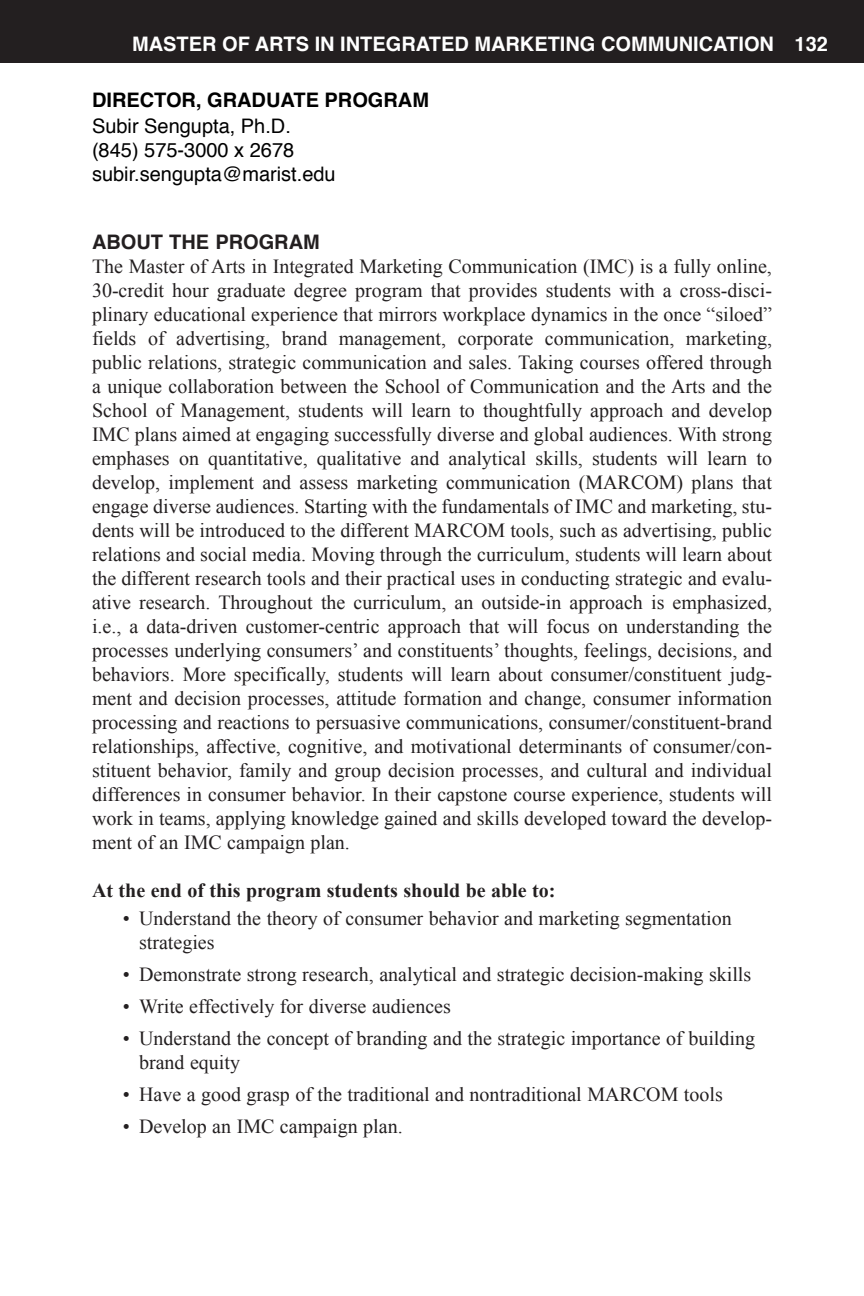
<style>
.page{position:relative;width:864px;height:1296px;background:#fff}
.page>*{position:absolute;margin:0;border:0;box-sizing:border-box;transform-origin:0 0}
.First_Paragraph{font:20px/24px "Times New Roman";color:#231f20}
.t1{font:20px/24px "Helvetica";color:#000}
.t2{font:700 20px "Helvetica";color:#fff}
.C_Head_-_U___L{font:700 20px "Times New Roman";color:#231f20}
.t3{font:700 20px "Helvetica";color:#000}
.C_Head_-_U___L-2{font:700 20px "Helvetica";color:#231f20}
</style>
<div class="page">
<div style="left:0;top:0;width:864px;height:63px;background:#231f20"></div>
<p class="t2" style="left:132px;top:28px;width:697px">MASTER OF ARTS IN INTEGRATED MARKETING COMMUNICATION 132</p>
<p class="t3" style="left:92px;top:84px;width:339px">DIRECTOR, GRADUATE PROGRAM</p>
<p class="t1" style="left:92px;top:115px;width:245px">Subir Sengupta, Ph.D. (845) 575-3000 x 2678 subir.sengupta@marist.edu</p>
<p class="C_Head_-_U___L-2" style="left:92px;top:226px;width:229px">ABOUT THE PROGRAM</p>
<p class="First_Paragraph" style="left:92px;top:254px;width:682px;text-align:justify">The Master of Arts in Integrated Marketing Communication (IMC) is a fully online, 30-credit hour graduate degree program that provides students with a cross-disci&shy;plinary educational experience that mirrors workplace dynamics in the once “siloed” fields of advertising, brand management, corporate communication, marketing, public relations, strategic communication and sales. Taking courses offered through a unique collaboration between the School of Communication and the Arts and the School of Management, students will learn to thoughtfully approach and develop IMC plans aimed at engaging successfully diverse and global audiences. With strong emphases on quantitative, qualitative and analytical skills, students will learn to develop, implement and assess marketing communication (MARCOM) plans that engage diverse audiences. Starting with the fundamentals of IMC and marketing, stu&shy;dents will be introduced to the different MARCOM tools, such as advertising, public relations and social media. Moving through the curriculum, students will learn about the different research tools and their practical uses in conducting strategic and evalu&shy;ative research. Throughout the curriculum, an outside-in approach is emphasized, i.e., a data-driven customer-centric approach that will focus on understanding the processes underlying consumers’ and constituents’ thoughts, feelings, decisions, and behaviors. More specifically, students will learn about consumer/constituent judg&shy;ment and decision processes, attitude formation and change, consumer information processing and reactions to persuasive communications, consumer/constituent-brand relationships, affective, cognitive, and motivational determinants of consumer/con&shy;stituent behavior, family and group decision processes, and cultural and individual differences in consumer behavior. In their capstone course experience, students will work in teams, applying knowledge gained and skills developed toward the develop&shy;ment of an IMC campaign plan.</p>
<p class="C_Head_-_U___L" style="left:92px;top:876px;width:465px">At the end of this program students should be able to:</p>
<p class="First_Paragraph" style="left:139px;top:906px;width:594px;text-indent:-16px">• Understand the theory of consumer behavior and marketing segmentation strategies</p>
<p class="First_Paragraph" style="left:123px;top:962px;width:630px">• Demonstrate strong research, analytical and strategic decision-making skills</p>
<p class="First_Paragraph" style="left:123px;top:994px;width:329px">• Write effectively for diverse audiences</p>
<p class="First_Paragraph" style="left:139px;top:1026px;width:617px;text-indent:-16px">• Understand the concept of branding and the strategic importance of building brand equity</p>
<p class="First_Paragraph" style="left:123px;top:1082px;width:601px">• Have a good grasp of the traditional and nontraditional MARCOM tools</p>
<p class="First_Paragraph" style="left:123px;top:1114px;width:281px">• Develop an IMC campaign plan.</p>
</div>
